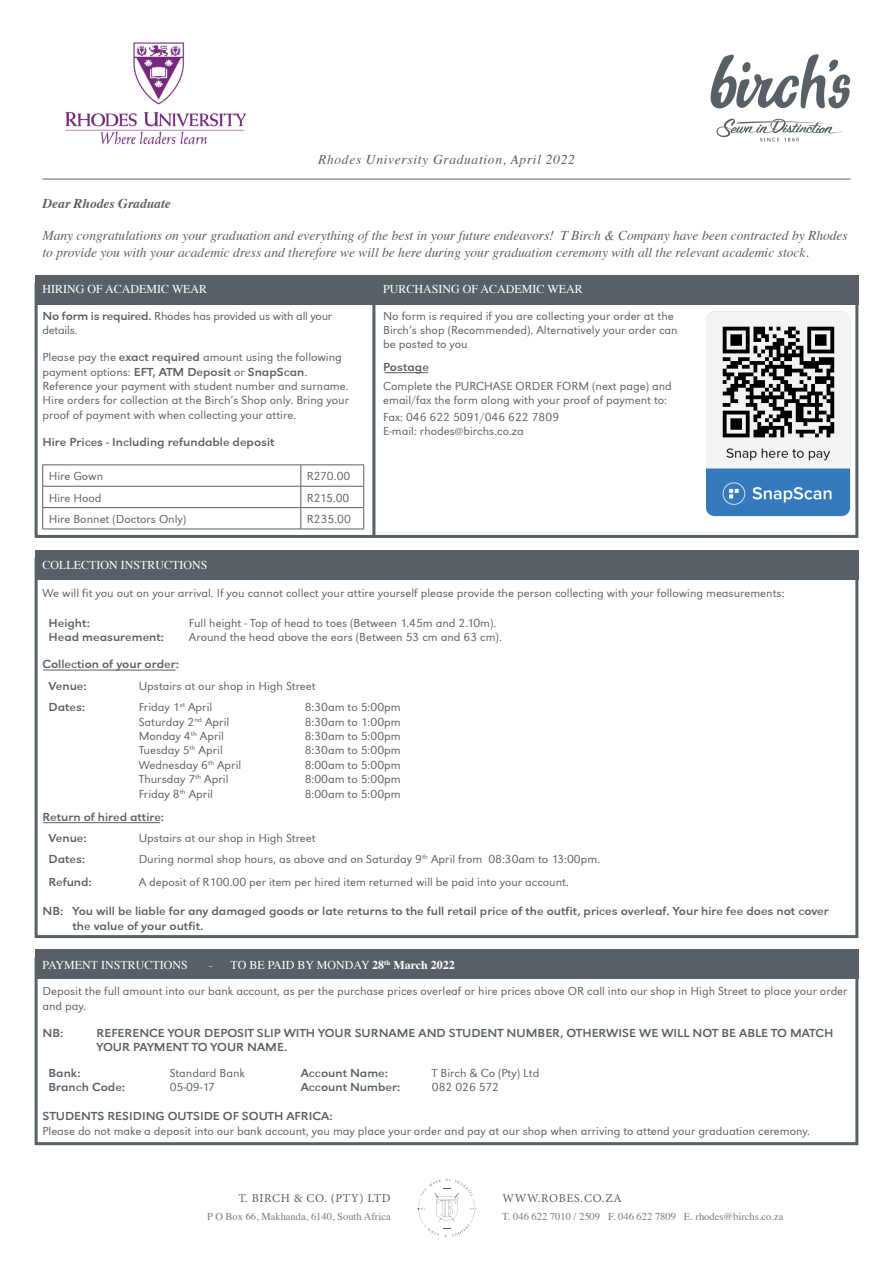
<style>
.page{position:relative;width:893px;height:1263px;background:#fff}
.page>*{position:absolute;margin:0;border:0;box-sizing:border-box;transform-origin:0 0}
.t1{font:italic 13.5px/16.2px "Times";color:#576065}
.t2{font:italic 13.5px "Times";letter-spacing:.05em;color:#576065}
.t3{font:italic 700 13.5px "Times";color:#576065}
.t4{font:12px/14.4px "URW Grotesk T Ligh Wide";color:#576065}
.t5{font:12px/14.4px "URW Grotesk T Regu Extr Wide";color:#576065}
.t6{font:12px "Times";color:#fff}
.t7{font:12px/14.4px "URW Grotesk T Ligh Wide";letter-spacing:-.02em;color:#576065}
.t8{font:12px "Minion Pro";letter-spacing:.05em;color:#576065}
.t9{font:10.5px "Times";color:#747e84}
.s1{font-family:"URW Grotesk T Regu Extr Wide"}
.s2{font-weight:700}
</style>
<div class="page">
<hr style="left:43px;top:179px;width:807px;height:1px;background:#576065">
<div style="left:35px;top:550px;width:823px;height:30px;background:#576065"></div>
<img style="left:65px;top:42px;width:182px;height:103px">
<svg style="left:716px;top:118px;width:127px;height:23px"></svg>
<svg style="left:710px;top:54px;width:141px;height:55px"></svg>
<div style="left:35px;top:957px;width:823px;height:188px;border:3px solid #576065"></div>
<div style="left:35px;top:949px;width:823px;height:30px;background:#576065"></div>
<svg style="left:417px;top:1179px;width:59px;height:58px"></svg>
<div style="left:35px;top:283px;width:823px;height:255px;border:3px solid #576065"></div>
<div style="left:35px;top:275px;width:823px;height:30px;background:#576065"></div>
<hr style="left:384px;top:372px;width:44px;height:1px;background:#576065">
<hr style="left:372px;top:278px;width:3px;height:260px;background:#576065">
<img style="left:707px;top:312px;width:143px;height:204px">
<hr style="left:43px;top:486px;width:258px;height:1px;background:#576065">
<hr style="left:301px;top:486px;width:63px;height:1px;background:#576065">
<hr style="left:43px;top:507px;width:258px;height:1px;background:#576065">
<hr style="left:301px;top:507px;width:63px;height:1px;background:#576065">
<svg style="left:301px;top:466px;width:1px;height:63px"></svg>
<hr style="left:43px;top:529px;width:258px;height:1px;background:#576065">
<hr style="left:301px;top:529px;width:63px;height:1px;background:#576065">
<hr style="left:43px;top:465px;width:258px;height:1px;background:#576065">
<hr style="left:301px;top:465px;width:63px;height:1px;background:#576065">
<svg style="left:42px;top:465px;width:1px;height:64px"></svg>
<svg style="left:363px;top:465px;width:1px;height:64px"></svg>
<hr style="left:43px;top:670px;width:133px;height:1px;background:#576065">
<hr style="left:43px;top:822px;width:117px;height:1px;background:#576065">
<p class="t2" style="left:318px;top:148px;width:258px">Rhodes University Graduation, April 2022</p>
<p class="t3" style="left:43px;top:191px;width:130px">Dear Rhodes Graduate</p>
<p class="t1" style="left:43px;top:227px;width:807px">Many congratulations on your graduation and everything of the best in your future endeavors! T Birch &amp; Company have been contracted by Rhodes to provide you with your academic dress and therefore we will be here during your graduation ceremony with all the relevant academic stock.</p>
<p class="t6" style="left:43px;top:278px;width:166px">HIRING OF ACADEMIC WEAR</p>
<p class="t6" style="left:383px;top:278px;width:201px">PURCHASING OF ACADEMIC WEAR</p>
<p class="t7" style="left:43px;top:308px;width:291px"><span class="s1">No form is required.</span> Rhodes has provided us with all your details.</p>
<p class="t4" style="left:43px;top:350px;width:301px">Please pay the <span class="s1">exact required</span> amount using the following payment options: <span class="s1">EFT, ATM Deposit</span> or <span class="s1">SnapScan</span>.</p>
<p class="t4" style="left:43px;top:379px;width:308px;text-align:justify">Reference your payment with student number and surname.<br>Hire orders for collection at the Birch’s Shop only. Bring your proof of payment with when collecting your attire.</p>
<p class="t5" style="left:43px;top:435px;width:234px">Hire Prices - Including refundable deposit</p>
<p class="t4" style="left:49px;top:469px;width:56px">Hire Gown</p>
<p class="t4" style="left:307px;top:469px;width:45px">R270.00</p>
<p class="t4" style="left:49px;top:490px;width:54px">Hire Hood</p>
<p class="t4" style="left:307px;top:490px;width:44px">R215.00</p>
<p class="t4" style="left:49px;top:512px;width:139px">Hire Bonnet (Doctors Only)</p>
<p class="t4" style="left:307px;top:512px;width:46px">R235.00</p>
<p class="t4" style="left:383px;top:308px;width:296px">No form is required if you are collecting your order at the<br>Birch’s shop (Recommended). Alternatively your order can be posted to you</p>
<p class="t5" style="left:383px;top:360px;width:47px">Postage</p>
<p class="t4" style="left:383px;top:379px;width:290px">Complete the PURCHASE ORDER FORM (next page) and email/fax the form along with your proof of payment to:</p>
<p class="t4" style="left:383px;top:409px;width:177px">Fax: 046 622 5091/046 622 7809</p>
<p class="t4" style="left:383px;top:424px;width:142px">E-mail: rhodes@birchs.co.za</p>
<p class="t6" style="left:43px;top:554px;width:166px">COLLECTION INSTRUCTIONS</p>
<p class="t4" style="left:43px;top:586px;width:743px">We will fit you out on your arrival. If you cannot collect your attire yourself please provide the person collecting with your following measurements:</p>
<p class="t5" style="left:49px;top:615px;width:117px">Height:<br>Head measurement:</p>
<p class="t4" style="left:189px;top:615px;width:309px">Full height - Top of head to toes (Between 1.45m and 2.10m).</p>
<p class="t4" style="left:189px;top:630px;width:314px">Around the head above the ears (Between 53 cm and 63 cm).</p>
<p class="t5" style="left:43px;top:657px;width:138px">Collection of your order:</p>
<p class="t5" style="left:49px;top:678px;width:40px">Venue:</p>
<p class="t4" style="left:139px;top:678px;width:179px">Upstairs at our shop in High Street</p>
<p class="t5" style="left:49px;top:700px;width:38px">Dates:</p>
<p class="t4" style="left:139px;top:700px;width:75px">Friday 1<sup>st</sup> April</p>
<p class="t4" style="left:139px;top:714px;width:92px">Saturday 2<sup>nd</sup> April</p>
<p class="t4" style="left:139px;top:729px;width:87px">Monday 4<sup>th</sup> April</p>
<p class="t4" style="left:139px;top:743px;width:86px">Tuesday 5<sup>th</sup> April</p>
<p class="t4" style="left:139px;top:757px;width:104px">Wednesday 6<sup>th</sup> April</p>
<p class="t4" style="left:139px;top:772px;width:91px">Thursday 7<sup>th</sup> April</p>
<p class="t4" style="left:139px;top:786px;width:76px">Friday 8<sup>th</sup> April</p>
<p class="t4" style="left:305px;top:700px;width:97px">8:30am to 5:00pm</p>
<p class="t4" style="left:305px;top:714px;width:97px">8:30am to 1:00pm</p>
<p class="t4" style="left:305px;top:729px;width:97px">8:30am to 5:00pm</p>
<p class="t4" style="left:305px;top:743px;width:97px">8:30am to 5:00pm</p>
<p class="t4" style="left:305px;top:757px;width:97px">8:00am to 5:00pm</p>
<p class="t4" style="left:305px;top:772px;width:97px">8:00am to 5:00pm<br>8:00am to 5:00pm</p>
<p class="t5" style="left:43px;top:809px;width:123px">Return of hired attire:</p>
<p class="t5" style="left:49px;top:830px;width:40px">Venue:</p>
<p class="t4" style="left:139px;top:830px;width:179px">Upstairs at our shop in High Street</p>
<p class="t5" style="left:49px;top:852px;width:38px">Dates:</p>
<p class="t4" style="left:139px;top:852px;width:463px">During normal shop hours, as above and on Saturday 9<sup>th</sup> April from 08:30am to 13:00pm.</p>
<p class="t5" style="left:49px;top:875px;width:45px">Refund:</p>
<p class="t4" style="left:139px;top:875px;width:432px">A deposit of R100.00 per item per hired item returned will be paid into your account.</p>
<p class="t5" style="left:43px;top:904px;width:788px">NB: You will be liable for any damaged goods or late returns to the full retail price of the outfit, prices overleaf. Your hire fee does not cover</p>
<p class="t5" style="left:73px;top:918px;width:132px">the value of your outfit.</p>
<p class="t6" style="left:43px;top:953px;width:147px">PAYMENT INSTRUCTIONS</p>
<p class="t6" style="left:209px;top:953px;width:248px">- TO BE PAID BY MONDAY <span class="s2">28</span><sup>th</sup> <span class="s2">March 2022</span></p>
<p class="t4" style="left:43px;top:984px;width:806px">Deposit the full amount into our bank account, as per the purchase prices overleaf or hire prices above OR call into our shop in High Street to place your order and pay.</p>
<p class="t5" style="left:43px;top:1026px;width:23px">NB:</p>
<p class="t5" style="left:97px;top:1026px;width:738px">REFERENCE YOUR DEPOSIT SLIP WITH YOUR SURNAME AND STUDENT NUMBER, OTHERWISE WE WILL NOT BE ABLE TO MATCH<br>YOUR PAYMENT TO YOUR NAME.</p>
<p class="t5" style="left:49px;top:1066px;width:34px">Bank:</p>
<p class="t5" style="left:49px;top:1080px;width:78px">Branch Code:</p>
<p class="t4" style="left:170px;top:1066px;width:77px">Standard Bank<br>05-09-17</p>
<p class="t5" style="left:301px;top:1066px;width:101px">Account Name:<br>Account Number:</p>
<p class="t4" style="left:432px;top:1066px;width:109px">T Birch &amp; Co (Pty) Ltd</p>
<p class="t4" style="left:432px;top:1080px;width:69px">082 026 572</p>
<p class="t5" style="left:43px;top:1109px;width:292px">STUDENTS RESIDING OUTSIDE OF SOUTH AFRICA:</p>
<p class="t4" style="left:43px;top:1123px;width:769px">Please do not make a deposit into our bank account, you may place your order and pay at our shop when arriving to attend your graduation ceremony.</p>
<p class="t8" style="left:238px;top:1190px;width:154px">T. BIRCH &amp; CO. (PTY) LTD</p>
<p class="t8" style="left:502px;top:1190px;width:121px">WWW.ROBES.CO.ZA</p>
<p class="t9" style="left:502px;top:1207px;width:283px">T. 046 622 7010 / 2509 F. 046 622 7809 E. rhodes@birchs.co.za</p>
<p class="t9" style="left:207px;top:1207px;width:185px">P O Box 66, Makhanda, 6140, South Africa</p>
</div>
